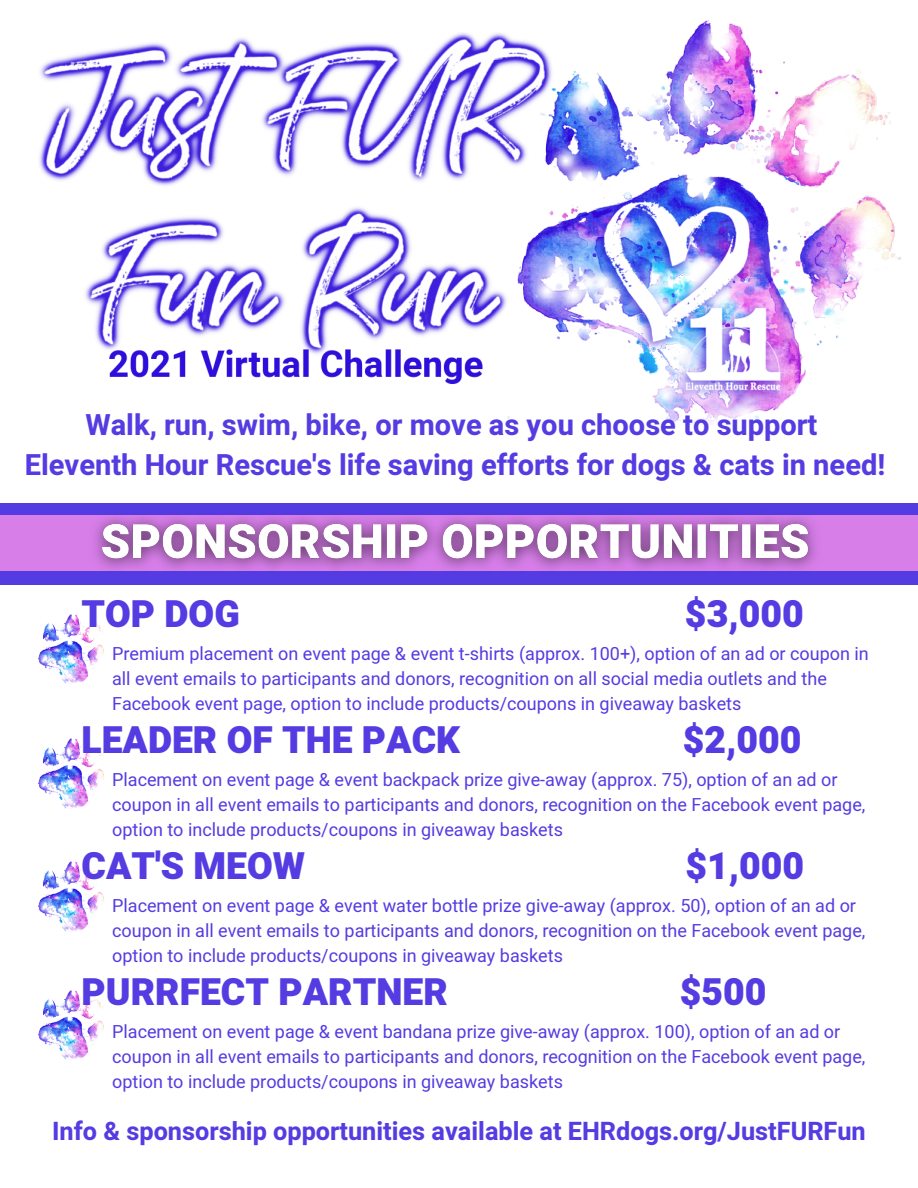
<style>
.page{position:relative;width:918px;height:1188px;background:#fff}
.page>*{position:absolute;margin:0;border:0;box-sizing:border-box;transform-origin:0 0}
.t1{font:900 37.2px "Heebo";color:#543ce2}
.t2{font:700 28.95px "Heebo";color:#543ce2}
.t3{font:700 25.35px "Heebo";color:#543ce2}
.t4{font:18px/24.8px "Heebo";color:#543ce2}
</style>
<div class="page">
<img style="left:508px;top:20px;width:393px;height:404px">
<img style="left:39px;top:32px;width:520px;height:356px">
<div style="left:0;top:503px;width:918px;height:82px;background:#543ce2"></div>
<div style="left:0;top:515px;width:918px;height:56px;background:#d77ee9"></div>
<img style="left:38px;top:614px;width:66px;height:70px">
<img style="left:38px;top:738px;width:66px;height:71px">
<img style="left:38px;top:861px;width:66px;height:71px">
<img style="left:38px;top:990px;width:66px;height:70px">
<img style="left:95px;top:517px;width:721px;height:52px">
<p class="t2" style="left:85px;top:405px;width:734px">Walk, run, swim, bike, or move as you choose to support</p>
<p class="t2" style="left:25px;top:445px;width:862px">Eleventh Hour Rescue's life saving efforts for dogs &amp; cats in need!</p>
<p class="t1" style="left:82px;top:588px;width:160px">TOP DOG</p>
<p class="t1" style="left:685px;top:588px;width:120px">$3,000</p>
<p class="t4" style="left:112px;top:642px;width:758px">Premium placement on event page &amp; event t-shirts (approx. 100+), option of an ad or coupon in all event emails to participants and donors, recognition on all social media outlets and the<br>Facebook event page, option to include products/coupons in giveaway baskets</p>
<p class="t1" style="left:82px;top:714px;width:380px">LEADER OF THE PACK</p>
<p class="t1" style="left:683px;top:714px;width:120px">$2,000</p>
<p class="t4" style="left:112px;top:768px;width:755px">Placement on event page &amp; event backpack prize give-away (approx. 75), option of an ad or coupon in all event emails to participants and donors, recognition on the Facebook event page, option to include products/coupons in giveaway baskets</p>
<p class="t1" style="left:82px;top:840px;width:225px">CAT'S MEOW</p>
<p class="t1" style="left:685px;top:840px;width:120px">$1,000</p>
<p class="t4" style="left:112px;top:894px;width:755px">Placement on event page &amp; event water bottle prize give-away (approx. 50), option of an ad or coupon in all event emails to participants and donors, recognition on the Facebook event page, option to include products/coupons in giveaway baskets</p>
<p class="t1" style="left:82px;top:966px;width:368px">PURRFECT PARTNER</p>
<p class="t1" style="left:680px;top:966px;width:88px">$500</p>
<p class="t4" style="left:112px;top:1020px;width:755px">Placement on event page &amp; event bandana prize give-away (approx. 100), option of an ad or coupon in all event emails to participants and donors, recognition on the Facebook event page, option to include products/coupons in giveaway baskets</p>
<p class="t3" style="left:52px;top:1113px;width:815px">Info &amp; sponsorship opportunities available at EHRdogs.org/JustFURFun</p>
</div>
